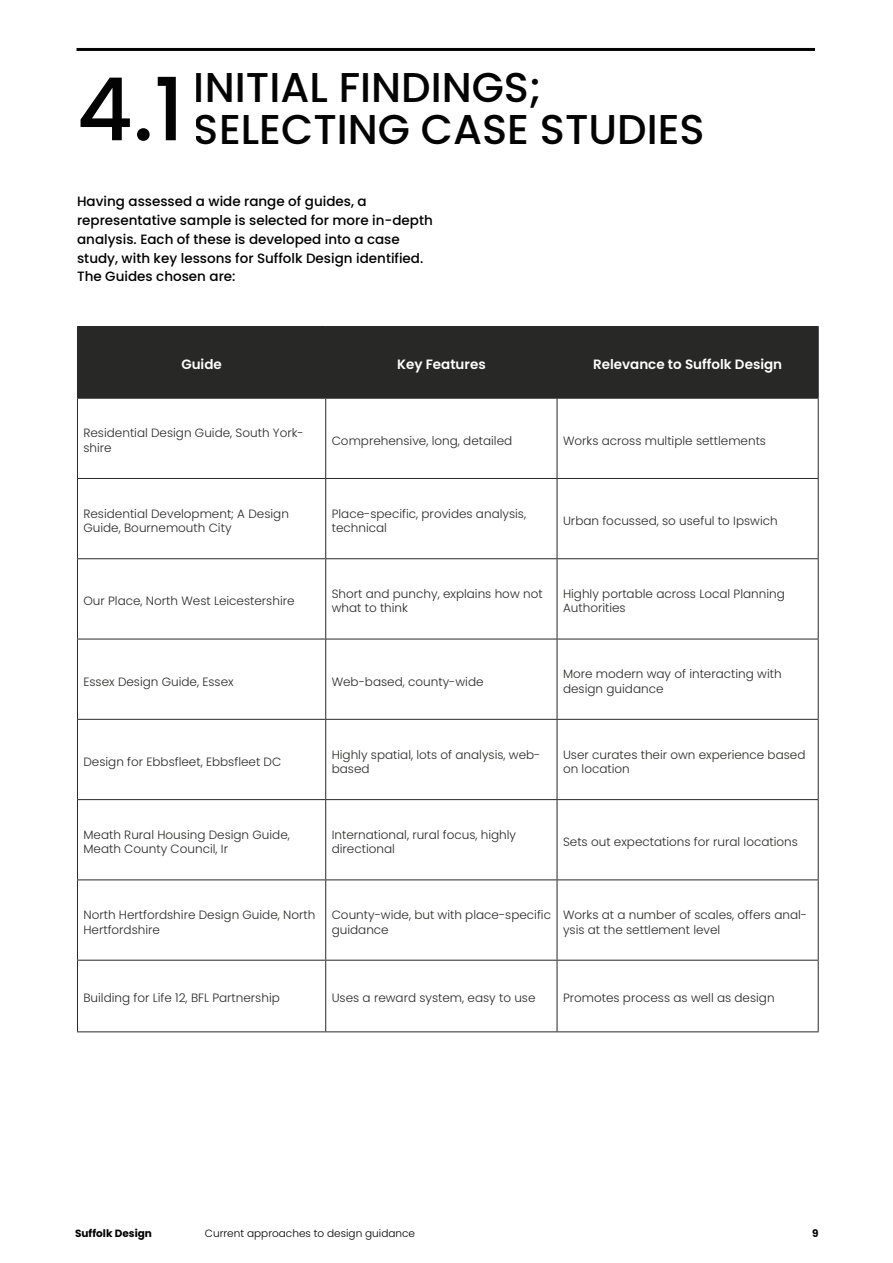
<style>
.page{position:relative;width:893px;height:1263px;background:#fff}
.page>*{position:absolute;margin:0;border:0;box-sizing:border-box;transform-origin:0 0}
.t1{font:500 41.7px/42px "Poppins";color:#000}
.t2{font:500 13.5px/18.8px "Poppins";color:#000}
.t3{font:600 13.5px "Poppins";color:#fff}
.t4{font:300 12px/14.4px "Poppins";color:#282827}
.t5{font:300 10.5px "Poppins";color:#000}
.t6{font:700 10.5px "Poppins";color:#000}
.s1{font-size:87px}
</style>
<div class="page">
<hr style="left:77px;top:48px;width:738px;height:3px;background:#000">
<div style="left:78px;top:327px;width:740px;height:71px;background:#282827"></div>
<hr style="left:77px;top:326px;width:249px;height:1px;background:#282827">
<hr style="left:77px;top:327px;width:1px;height:71px;background:#282827">
<hr style="left:326px;top:326px;width:231px;height:1px;background:#282827">
<hr style="left:325px;top:327px;width:1px;height:71px;background:#282827">
<hr style="left:557px;top:326px;width:262px;height:1px;background:#282827">
<hr style="left:557px;top:327px;width:1px;height:71px;background:#282827">
<hr style="left:818px;top:327px;width:1px;height:71px;background:#282827">
<hr style="left:77px;top:398px;width:249px;height:1px;background:#282827">
<hr style="left:77px;top:399px;width:1px;height:79px;background:#282827">
<hr style="left:326px;top:398px;width:231px;height:1px;background:#282827">
<hr style="left:325px;top:399px;width:1px;height:79px;background:#282827">
<hr style="left:557px;top:398px;width:262px;height:1px;background:#282827">
<hr style="left:557px;top:399px;width:1px;height:79px;background:#282827">
<hr style="left:818px;top:399px;width:1px;height:79px;background:#282827">
<hr style="left:77px;top:478px;width:249px;height:1px;background:#282827">
<hr style="left:77px;top:479px;width:1px;height:79px;background:#282827">
<hr style="left:326px;top:478px;width:231px;height:1px;background:#282827">
<hr style="left:325px;top:479px;width:1px;height:79px;background:#282827">
<hr style="left:557px;top:478px;width:262px;height:1px;background:#282827">
<hr style="left:557px;top:479px;width:1px;height:79px;background:#282827">
<hr style="left:818px;top:479px;width:1px;height:79px;background:#282827">
<hr style="left:77px;top:558px;width:249px;height:1px;background:#282827">
<hr style="left:77px;top:559px;width:1px;height:80px;background:#282827">
<hr style="left:326px;top:558px;width:231px;height:1px;background:#282827">
<hr style="left:325px;top:559px;width:1px;height:80px;background:#282827">
<hr style="left:557px;top:558px;width:262px;height:1px;background:#282827">
<hr style="left:557px;top:559px;width:1px;height:80px;background:#282827">
<hr style="left:818px;top:559px;width:1px;height:80px;background:#282827">
<hr style="left:77px;top:639px;width:249px;height:1px;background:#282827">
<hr style="left:77px;top:639px;width:1px;height:80px;background:#282827">
<hr style="left:326px;top:639px;width:231px;height:1px;background:#282827">
<hr style="left:325px;top:639px;width:1px;height:80px;background:#282827">
<hr style="left:557px;top:639px;width:262px;height:1px;background:#282827">
<hr style="left:557px;top:639px;width:1px;height:80px;background:#282827">
<hr style="left:818px;top:639px;width:1px;height:80px;background:#282827">
<hr style="left:77px;top:719px;width:249px;height:1px;background:#282827">
<hr style="left:77px;top:720px;width:1px;height:79px;background:#282827">
<hr style="left:326px;top:719px;width:231px;height:1px;background:#282827">
<hr style="left:325px;top:720px;width:1px;height:79px;background:#282827">
<hr style="left:557px;top:719px;width:262px;height:1px;background:#282827">
<hr style="left:557px;top:720px;width:1px;height:79px;background:#282827">
<hr style="left:818px;top:720px;width:1px;height:79px;background:#282827">
<hr style="left:77px;top:799px;width:249px;height:1px;background:#282827">
<hr style="left:77px;top:800px;width:1px;height:79px;background:#282827">
<hr style="left:326px;top:799px;width:231px;height:1px;background:#282827">
<hr style="left:325px;top:800px;width:1px;height:79px;background:#282827">
<hr style="left:557px;top:799px;width:262px;height:1px;background:#282827">
<hr style="left:557px;top:800px;width:1px;height:79px;background:#282827">
<hr style="left:818px;top:800px;width:1px;height:79px;background:#282827">
<hr style="left:77px;top:879px;width:249px;height:1px;background:#282827">
<hr style="left:77px;top:880px;width:1px;height:80px;background:#282827">
<hr style="left:326px;top:879px;width:231px;height:1px;background:#282827">
<hr style="left:325px;top:880px;width:1px;height:80px;background:#282827">
<hr style="left:557px;top:879px;width:262px;height:1px;background:#282827">
<hr style="left:557px;top:880px;width:1px;height:80px;background:#282827">
<hr style="left:818px;top:880px;width:1px;height:80px;background:#282827">
<hr style="left:77px;top:960px;width:249px;height:1px;background:#282827">
<hr style="left:77px;top:960px;width:1px;height:71px;background:#282827">
<hr style="left:326px;top:960px;width:231px;height:1px;background:#282827">
<hr style="left:325px;top:960px;width:1px;height:71px;background:#282827">
<hr style="left:557px;top:960px;width:262px;height:1px;background:#282827">
<hr style="left:557px;top:960px;width:1px;height:71px;background:#282827">
<hr style="left:818px;top:960px;width:1px;height:71px;background:#282827">
<hr style="left:77px;top:1031px;width:249px;height:1px;background:#282827">
<hr style="left:326px;top:1031px;width:231px;height:1px;background:#282827">
<hr style="left:557px;top:1031px;width:262px;height:1px;background:#282827">
<h1 class="t1" style="left:194px;top:67px;width:512px;text-indent:-117px"><span class="s1">4.1</span> INITIAL FINDINGS;<br>SELECTING CASE STUDIES</h1>
<p class="t2" style="left:77px;top:192px;width:357px">Having assessed a wide range of guides, a representative sample is selected for more in-depth analysis. Each of these is developed into a case study, with key lessons for Suffolk Design identified.<br>The Guides chosen are:</p>
<p class="t3" style="left:181px;top:357px;width:42px">Guide</p>
<p class="t3" style="left:397px;top:357px;width:90px">Key Features</p>
<p class="t3" style="left:593px;top:357px;width:191px">Relevance to Suffolk Design</p>
<p class="t4" style="left:83px;top:426px;width:222px">Residential Design Guide, South York&shy;shire</p>
<p class="t4" style="left:332px;top:433px;width:182px">Comprehensive, long, detailed</p>
<p class="t4" style="left:563px;top:433px;width:204px">Works across multiple settlements</p>
<p class="t4" style="left:83px;top:506px;width:207px">Residential Development; A Design<br>Guide, Bournemouth City</p>
<p class="t4" style="left:332px;top:506px;width:196px">Place-specific, provides analysis, technical</p>
<p class="t4" style="left:563px;top:514px;width:216px">Urban focussed, so useful to Ipswich</p>
<p class="t4" style="left:83px;top:594px;width:213px">Our Place, North West Leicestershire</p>
<p class="t4" style="left:332px;top:587px;width:212px">Short and punchy, explains how not what to think</p>
<p class="t4" style="left:563px;top:587px;width:223px">Highly portable across Local Planning<br>Authorities</p>
<p class="t4" style="left:83px;top:674px;width:152px">Essex Design Guide, Essex</p>
<p class="t4" style="left:332px;top:674px;width:153px">Web-based, county-wide</p>
<p class="t4" style="left:563px;top:667px;width:220px">More modern way of interacting with design guidance</p>
<p class="t4" style="left:83px;top:754px;width:199px">Design for Ebbsfleet, Ebbsfleet DC</p>
<p class="t4" style="left:332px;top:747px;width:210px">Highly spatial, lots of analysis, web&shy;based</p>
<p class="t4" style="left:563px;top:747px;width:244px">User curates their own experience based on location</p>
<p class="t4" style="left:83px;top:827px;width:208px">Meath Rural Housing Design Guide,<br>Meath County Council, Ir</p>
<p class="t4" style="left:332px;top:827px;width:186px">International, rural focus, highly directional</p>
<p class="t4" style="left:563px;top:835px;width:236px">Sets out expectations for rural locations</p>
<p class="t4" style="left:83px;top:908px;width:233px">North Hertfordshire Design Guide, North<br>Hertfordshire</p>
<p class="t4" style="left:332px;top:908px;width:221px">County-wide, but with place-specific guidance</p>
<p class="t4" style="left:563px;top:908px;width:246px">Works at a number of scales, offers anal&shy;ysis at the settlement level</p>
<p class="t4" style="left:83px;top:991px;width:198px">Building for Life 12, BFL Partnership</p>
<p class="t4" style="left:332px;top:991px;width:205px">Uses a reward system, easy to use</p>
<p class="t4" style="left:563px;top:991px;width:213px">Promotes process as well as design</p>
<p class="t6" style="left:75px;top:1227px;width:78px">Suffolk Design</p>
<p class="t5" style="left:205px;top:1227px;width:212px">Current approaches to design guidance</p>
<p class="t6" style="left:812px;top:1227px;width:8px">9</p>
</div>
